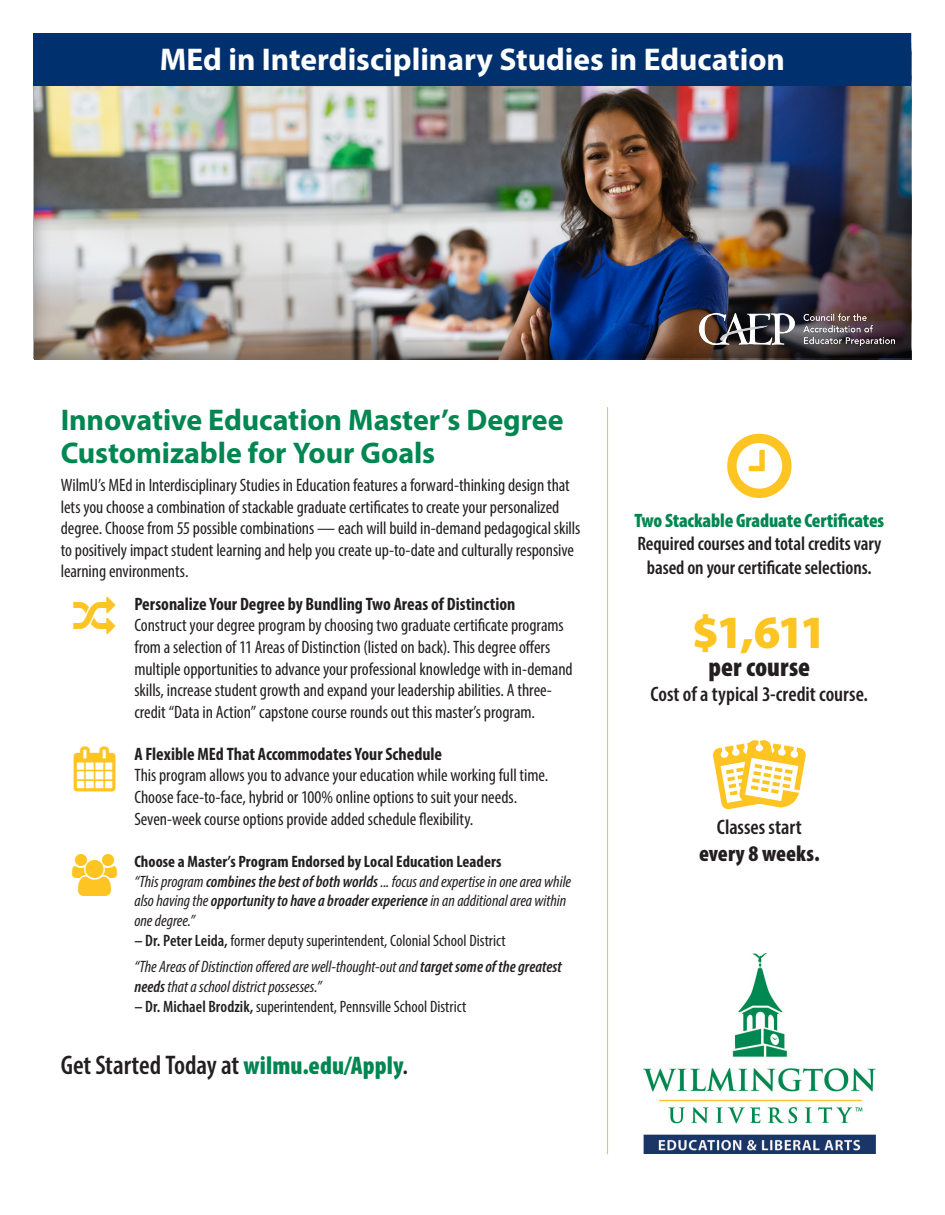
<style>
.page{position:relative;width:945px;height:1215px;background:#fff}
.page>*{position:absolute;margin:0;border:0;box-sizing:border-box;transform-origin:0 0}
.t1{font:900 46.5px "Myriad Pro";color:#fec422}
.t2{font:700 31.5px "Myriad Pro";color:#fff}
.t3{font:700 30px/33px "Myriad Pro";letter-spacing:-.005em;color:#008751}
.t4{font:600 condensed 27px "Myriad Pro";letter-spacing:-.005em;color:#231f20}
.t5{font:900 condensed 27px "Myriad Pro";letter-spacing:.005em;color:#231f20}
.Fact{font:900 condensed 22.5px "Myriad Pro";color:#231f20}
.Fact-2{font:600 condensed 21px "Myriad Pro";color:#231f20}
.t6{font:600 condensed 19.5px "Myriad Pro";letter-spacing:-.005em;color:#231f20}
.t7{font:900 condensed 19.5px "Myriad Pro";letter-spacing:-.005em;color:#008751}
.t8{font:condensed 18px/21.6px "Myriad Pro";letter-spacing:-.005em;color:#231f20}
.t9{font:italic condensed 16.5px/19.8px "Myriad Pro";letter-spacing:-.005em;color:#231f20}
.t10{font:condensed 16.5px "Myriad Pro";color:#231f20}
.t11{font:700 condensed 16.5px "Myriad Pro";letter-spacing:.005em;color:#231f20}
.s1{font-weight:700}
.s2{font-weight:600}
.s3{font-weight:900;font-size:25.5px;color:#008751}
.s4{font-size:25.5px}
</style>
<div class="page">
<div style="left:33px;top:33px;width:879px;height:328px;background:#231f20;opacity:.4"></div>
<div style="left:475px;top:32px;width:437px;height:328px;background:#231f20;opacity:.4"></div>
<img style="left:699px;top:314px;width:195px;height:32px">
<div style="left:34px;top:33px;width:877px;height:53px;background:#00306d"></div>
<hr style="left:607px;top:407px;width:1px;height:747px;background:#fec422">
<img style="left:643px;top:954px;width:232px;height:200px">
<svg style="left:713px;top:740px;width:93px;height:70px"></svg>
<p class="t2" style="left:160px;top:39px;width:627px">MEd in Interdisciplinary Studies in Education</p>
<p class="t3" style="left:61px;top:402px;width:504px">Innovative Education Master’s Degree<br>Customizable for Your Goals</p>
<p class="t8" style="left:61px;top:474px;width:521px">WilmU’s MEd in Interdisciplinary Studies in Education features a forward-thinking design that lets you choose a combination of stackable graduate certificates to create your personalized degree. Choose from 55 possible combinations — each will build in-demand pedagogical skills to positively impact student learning and help you create up-to-date and culturally responsive learning environments.</p>
<p class="t8" style="left:134px;top:593px;width:440px"><span class="s1">Personalize Your Degree by Bundling Two Areas of Distinction<br></span>Construct your degree program by choosing two graduate certificate programs from a selection of 11 Areas of Distinction (listed on back). This degree offers multiple opportunities to advance your professional knowledge with in-demand skills, increase student growth and expand your leadership abilities. A three&shy;credit “Data in Action” capstone course rounds out this master’s program.</p>
<p class="t8" style="left:134px;top:743px;width:415px"><span class="s1">A Flexible MEd That Accommodates Your Schedule<br></span>This program allows you to advance your education while working full time.<br>Choose face-to-face, hybrid or 100% online options to suit your needs.<br>Seven-week course options provide added schedule flexibility.</p>
<p class="t11" style="left:134px;top:851px;width:369px">Choose a Master’s Program Endorsed by Local Education Leaders</p>
<p class="t9" style="left:134px;top:871px;width:438px">“This program <span class="s2">combines the best of both worlds</span> ... focus and expertise in one area while also having the <span class="s2">opportunity to have a broader experience</span> in an additional area within one degree.”</p>
<p class="t10" style="left:134px;top:930px;width:373px"><span class="s2">– Dr. Peter Leida,</span> former deputy superintendent, Colonial School District</p>
<p class="t9" style="left:134px;top:957px;width:429px">“The Areas of Distinction offered are well-thought-out and <span class="s2">target some of the greatest needs</span> that a school district possesses.”</p>
<p class="t10" style="left:134px;top:997px;width:333px"><span class="s2">– Dr. Michael Brodzik,</span> superintendent, Pennsville School District</p>
<p class="t4" style="left:61px;top:1049px;width:349px">Get Started Today at <span class="s3">wilmu.edu/Apply</span><span class="s4">.</span></p>
<p class="t7" style="left:635px;top:508px;width:251px">Two Stackable Graduate Certificates</p>
<p class="t6" style="left:637px;top:532px;width:245px">Required courses and total credits vary</p>
<p class="t6" style="left:647px;top:555px;width:226px">based on your certificate selections.</p>
<p class="t1" style="left:692px;top:601px;width:136px">$1,611</p>
<p class="t5" style="left:709px;top:650px;width:103px">per course</p>
<p class="Fact-2" style="left:651px;top:681px;width:219px">Cost of a typical 3-credit course.</p>
<p class="Fact-2" style="left:717px;top:814px;width:86px">Classes start</p>
<p class="Fact" style="left:699px;top:839px;width:122px">every 8 weeks.</p>
</div>
